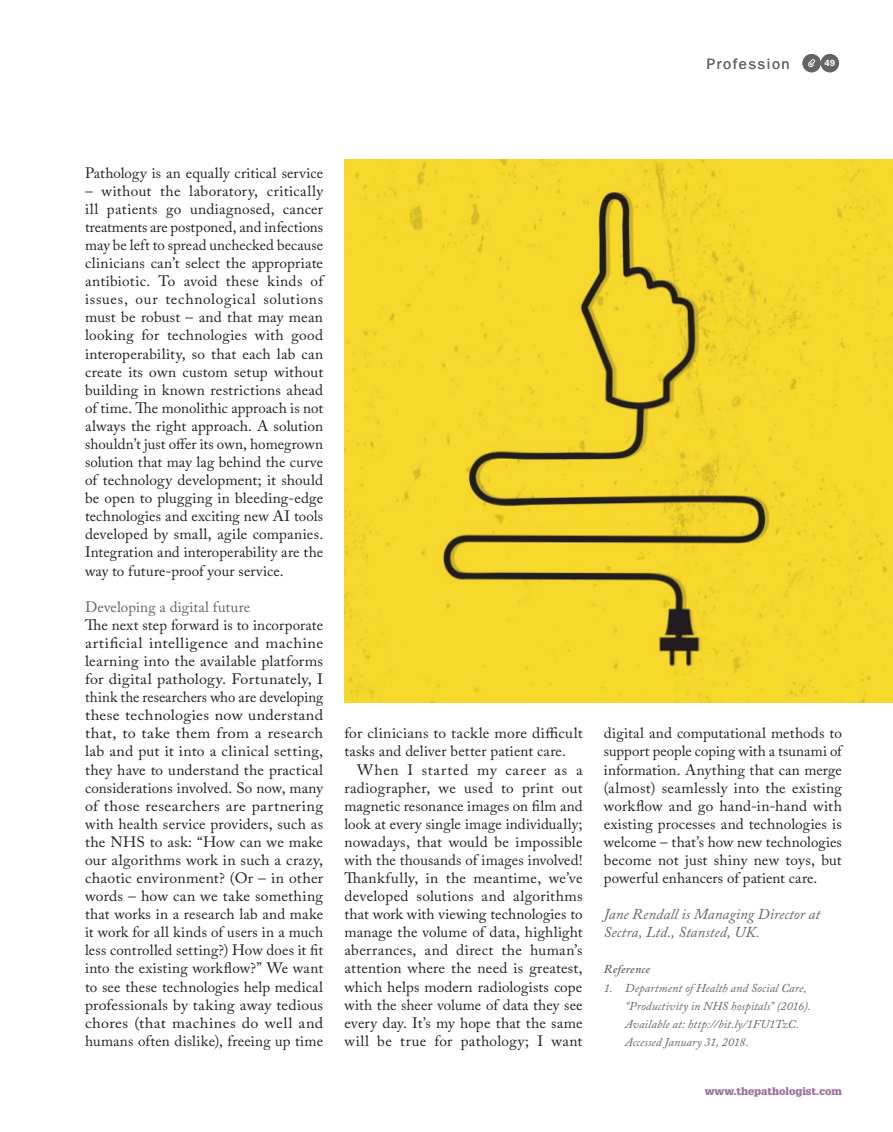
<style>
.page{position:relative;width:893px;height:1132px;background:#fff}
.page>*{position:absolute;margin:0;border:0;box-sizing:border-box;transform-origin:0 0}
.t1{font:15px/18px "Adobe Caslon Pro";letter-spacing:.01em;color:#231f20;text-align:justify}
.t2{font:15px/18px "Adobe Caslon Pro";letter-spacing:.01em;color:#231f20;scale:1.04 1}
.t3{font:italic 15px/18.1px "Adobe Caslon Pro";color:#636466}
.t4{font:15px "Adobe Caslon Pro";letter-spacing:.01em;color:#636466}
.t5{font:15px "ITC Franklin Gothic Std";letter-spacing:.1em;color:#636466}
.t6{font:italic 12px/18px "Adobe Caslon Pro";letter-spacing:.01em;color:#636466}
.t7{font:italic 600 12px "Adobe Caslon Pro";letter-spacing:.015em;color:#636466}
.t8{font:900 10.5px "Glypha LT Std";color:#9d6e9c}
.t9{font:600 9px "ITC Franklin Gothic Std";color:#fff}
</style>
<div class="page">
<div style="left:821px;top:54px;width:18px;height:18px;background:#636466;border-radius:50%"></div>
<div style="left:802px;top:54px;width:19px;height:18px;background:#636466;border-radius:50%"></div>
<svg style="left:808px;top:59px;width:7px;height:8px"></svg>
<img style="left:344px;top:159px;width:549px;height:543px">
<p class="t5" style="left:707px;top:58px;width:84px">Profession</p>
<p class="t9" style="left:824px;top:58px;width:12px">49</p>
<p class="t1" style="left:85px;top:165px;width:240px">Pathology is an equally critical service</p>
<p class="t1" style="left:85px;top:183px;width:240px">– without the laboratory, critically ill patients go undiagnosed, cancer treatments are postponed, and infections may be left to spread unchecked because clinicians can’t select the appropriate antibiotic. To avoid these kinds of issues, our technological solutions must be robust – and that may mean looking for technologies with good interoperability, so that each lab can create its own custom setup without building in known restrictions ahead of time. The monolithic approach is not always the right approach. A solution shouldn’t just offer its own, homegrown solution that may lag behind the curve of technology development; it should be open to plugging in bleeding-edge technologies and exciting new AI tools developed by small, agile companies.<br>Integration and interoperability are the way to future-proof your service.</p>
<p class="t4" style="left:85px;top:601px;width:167px">Developing a digital future</p>
<p class="t1" style="left:85px;top:617px;width:240px">The next step forward is to incorporate artificial intelligence and machine learning into the available platforms for digital pathology. Fortunately, I think the researchers who are developing these technologies now understand that, to take them from a research lab and put it into a clinical setting, they have to understand the practical considerations involved. So now, many of those researchers are partnering with health service providers, such as the NHS to ask: “How can we make our algorithms work in such a crazy, chaotic environment? (Or – in other words – how can we take something that works in a research lab and make it work for all kinds of users in a much less controlled setting?) How does it fit into the existing workflow?” We want to see these technologies help medical professionals by taking away tedious chores (that machines do well and humans often dislike), freeing up time</p>
<p class="t2" style="left:344px;top:725px;width:231px">for clinicians to tackle more difficult tasks and deliver better patient care.</p>
<p class="t1" style="left:344px;top:761px;width:240px;text-indent:13px">When I started my career as a radiographer, we used to print out magnetic resonance images on film and look at every single image individually; nowadays, that would be impossible with the thousands of images involved!<br>Thankfully, in the meantime, we’ve developed solutions and algorithms that work with viewing technologies to manage the volume of data, highlight aberrances, and direct the human’s attention where the need is greatest, which helps modern radiologists cope with the sheer volume of data they see every day. It’s my hope that the same will be true for pathology; I want</p>
<p class="t1" style="left:604px;top:725px;width:240px">digital and computational methods to support people coping with a tsunami of information. Anything that can merge (almost) seamlessly into the existing workflow and go hand-in-hand with existing processes and technologies is welcome – that’s how new technologies become not just shiny new toys, but powerful enhancers of patient care.</p>
<p class="t3" style="left:604px;top:906px;width:218px">Jane Rendall is Managing Director at<br>Sectra, Ltd., Stansted, UK.</p>
<p class="t7" style="left:604px;top:964px;width:48px">Reference</p>
<p class="t6" style="left:625px;top:979px;width:187px;text-indent:-21px">1. Department of Health and Social Care, “Productivity in NHS hospitals” (2016).<br>Available at: http://bit.ly/1FU1TzC.<br>Accessed January 31, 2018.</p>
<p class="t8" style="left:705px;top:1086px;width:139px">www.thepathologist.com</p>
</div>
